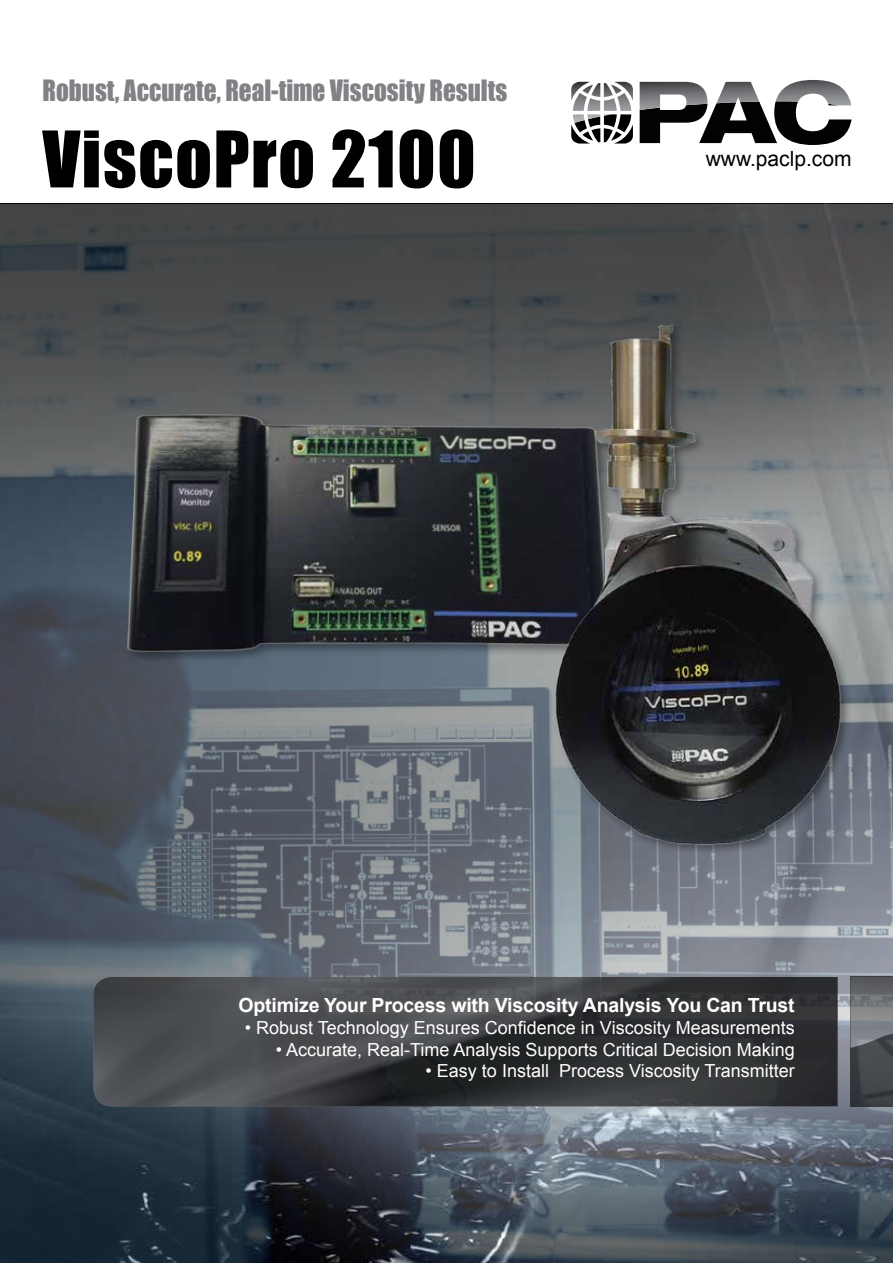
<style>
.page{position:relative;width:893px;height:1263px;background:#fff}
.page>*{position:absolute;margin:0;border:0;box-sizing:border-box;transform-origin:0 0}
.t1{font:72px "Impact";letter-spacing:.02em;color:#000}
.t2{font:27px "Impact";color:#808285;scale:.93 1}
.t3{font:21px "Arial";color:#000}
.t4{font:700 19.5px "Arial";letter-spacing:-.01em;color:#fff}
.t5{font:18px "Arial";color:#fff}
</style>
<div class="page">
<svg style="left:571px;top:82px;width:62px;height:62px"></svg>
<svg style="left:640px;top:80px;width:211px;height:65px"></svg>
<img style="left:1px;top:205px;width:892px;height:1058px">
<img style="left:94px;top:977px;width:744px;height:129px">
<svg style="left:850px;top:1048px;width:43px;height:58px;background:#3e4246"></svg>
<svg style="left:850px;top:977px;width:43px;height:71px;background:#6f7277"></svg>
<img style="left:83px;top:347px;width:363px;height:359px">
<img style="left:446px;top:246px;width:437px;height:659px">
<h2 class="t2" style="left:43px;top:70px;width:501px">Robust, Accurate, Real-time Viscosity Results</h2>
<h1 class="t1" style="left:43px;top:103px;width:435px">ViscoPro 2100</h1>
<p class="t3" style="left:706px;top:144px;width:147px">www.paclp.com</p>
<p class="t4" style="left:239px;top:993px;width:558px">Optimize Your Process with Viscosity Analysis You Can Trust</p>
<p class="t5" style="left:245px;top:1016px;width:551px">• Robust Technology Ensures Confidence in Viscosity Measurements</p>
<p class="t5" style="left:276px;top:1037px;width:520px">• Accurate, Real-Time Analysis Supports Critical Decision Making</p>
<p class="t5" style="left:426px;top:1059px;width:371px">• Easy to Install Process Viscosity Transmitter</p>
</div>
